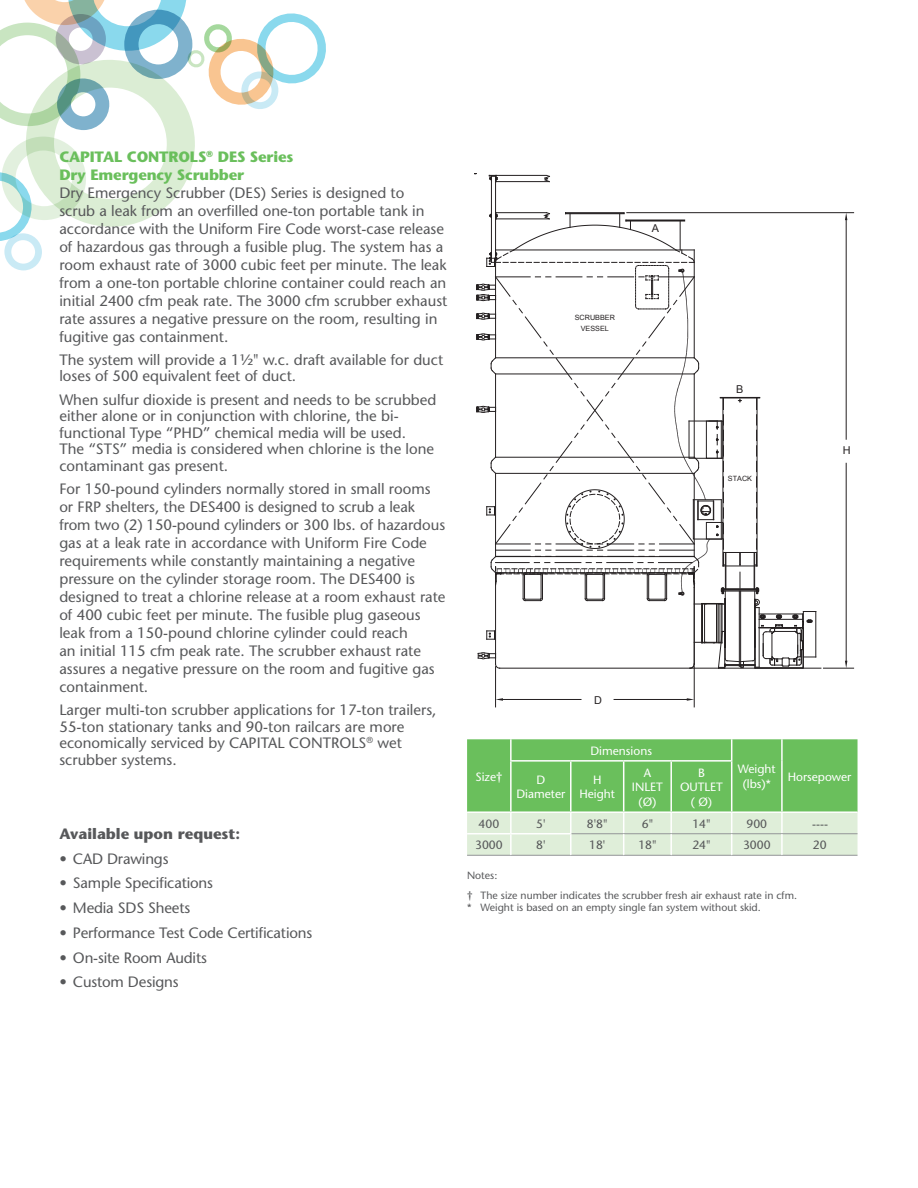
<style>
.page{position:relative;width:918px;height:1188px;background:#fff}
.page>*{position:absolute;margin:0;border:0;box-sizing:border-box;transform-origin:0 0}
.Body_Copy{font:15px/18px "Stone Sans";color:#57585a}
.Green_Body_Header{font:700 15px "Stone Sans";letter-spacing:-.01em;color:#6abf5c}
.Body_Copy-2{font:700 15px "Stone Sans";color:#57585a}
.table_header{font:12px/14.4px "Stone Sans";color:#fff;text-align:center}
.table_body{font:12px "Stone Sans";color:#57585a}
.t1{font:10.8px "Arial";color:#231f20}
.Footnotes{font:10.5px/12.6px "Stone Sans";color:#57585a}
.t2{font:7.2px/10.9px "Arial";color:#231f20;text-align:center}
</style>
<div class="page">
<svg style="left:0;top:0;width:326px;height:271px"></svg>
<hr style="left:467px;top:855px;width:44px;height:1px;background:#939598">
<hr style="left:511px;top:855px;width:60px;height:1px;background:#939598">
<hr style="left:571px;top:855px;width:53px;height:1px;background:#939598">
<hr style="left:624px;top:855px;width:47px;height:1px;background:#939598">
<hr style="left:671px;top:855px;width:61px;height:1px;background:#939598">
<hr style="left:732px;top:855px;width:50px;height:1px;background:#939598">
<hr style="left:782px;top:855px;width:76px;height:1px;background:#939598">
<svg style="left:467px;top:739px;width:391px;height:116px;background:#99d18e"></svg>
<hr style="left:781px;top:834px;width:2px;height:21px;background:#fff">
<hr style="left:491px;top:176px;width:1px;height:86px;background:#231f20">
<hr style="left:495px;top:176px;width:1px;height:86px;background:#231f20">
<svg style="left:489px;top:175px;width:61px;height:7px"></svg>
<hr style="left:690px;top:668px;width:131px;height:1px;background:#231f20">
<hr style="left:495px;top:667px;width:1px;height:40px;background:#231f20">
<hr style="left:694px;top:667px;width:1px;height:40px;background:#231f20">
<hr style="left:503px;top:699px;width:78px;height:1px;background:#231f20">
<hr style="left:614px;top:699px;width:73px;height:1px;background:#231f20">
<svg style="left:496px;top:698px;width:7px;height:3px"></svg>
<svg style="left:687px;top:698px;width:7px;height:3px"></svg>
<hr style="left:824px;top:668px;width:30px;height:1px;background:#231f20">
<hr style="left:627px;top:212px;width:227px;height:1px;background:#231f20">
<hr style="left:846px;top:463px;width:1px;height:198px;background:#231f20">
<hr style="left:846px;top:220px;width:1px;height:219px;background:#231f20">
<svg style="left:845px;top:661px;width:2px;height:7px"></svg>
<svg style="left:845px;top:213px;width:2px;height:7px"></svg>
<svg style="left:476px;top:212px;width:340px;height:457px"></svg>
<p class="Green_Body_Header" style="left:59px;top:147px;width:236px">CAPITAL CONTROLS<sup>®</sup> DES Series</p>
<p class="Green_Body_Header" style="left:59px;top:165px;width:186px">Dry Emergency Scrubber</p>
<p class="Body_Copy" style="left:59px;top:183px;width:389px">Dry Emergency Scrubber (DES) Series is designed to<br>scrub a leak from an overfilled one-ton portable tank in accordance with the Uniform Fire Code worst-case release of hazardous gas through a fusible plug. The system has a room exhaust rate of 3000 cubic feet per minute. The leak from a one-ton portable chlorine container could reach an initial 2400 cfm peak rate. The 3000 cfm scrubber exhaust rate assures a negative pressure on the room, resulting in fugitive gas containment.</p>
<p class="Body_Copy" style="left:59px;top:351px;width:385px;line-height:16.5px">The system will provide a 1½" w.c. draft available for duct loses of 500 equivalent feet of duct.</p>
<p class="Body_Copy" style="left:59px;top:391px;width:379px;line-height:16.5px">When sulfur dioxide is present and needs to be scrubbed either alone or in conjunction with chlorine, the bi&shy;functional Type “PHD” chemical media will be used.<br>The “STS” media is considered when chlorine is the lone contaminant gas present.</p>
<p class="Body_Copy" style="left:59px;top:479px;width:388px">For 150-pound cylinders normally stored in small rooms or FRP shelters, the DES400 is designed to scrub a leak from two (2) 150-pound cylinders or 300 lbs. of hazardous gas at a leak rate in accordance with Uniform Fire Code requirements while constantly maintaining a negative pressure on the cylinder storage room. The DES400 is designed to treat a chlorine release at a room exhaust rate of 400 cubic feet per minute. The fusible plug gaseous leak from a 150-pound chlorine cylinder could reach<br>an initial 115 cfm peak rate. The scrubber exhaust rate assures a negative pressure on the room and fugitive gas containment.</p>
<p class="Body_Copy" style="left:59px;top:701px;width:379px;line-height:16.5px">Larger multi-ton scrubber applications for 17-ton trailers, 55-ton stationary tanks and 90-ton railcars are more economically serviced by CAPITAL CONTROLS<sup>®</sup> wet scrubber systems.</p>
<p class="Body_Copy-2" style="left:59px;top:824px;width:182px">Available upon request:</p>
<p class="Body_Copy" style="left:59px;top:849px;width:111px">• CAD Drawings</p>
<p class="Body_Copy" style="left:59px;top:874px;width:155px">• Sample Specifications</p>
<p class="Body_Copy" style="left:59px;top:899px;width:132px">• Media SDS Sheets</p>
<p class="Body_Copy" style="left:59px;top:923px;width:254px">• Performance Test Code Certifications</p>
<p class="Body_Copy" style="left:59px;top:948px;width:149px">• On-site Room Audits</p>
<p class="Body_Copy" style="left:59px;top:973px;width:121px">• Custom Designs</p>
<p class="t2" style="left:575px;top:312px;width:42px">SCRUBBER<br>VESSEL</p>
<p class="t1" style="left:652px;top:222px;width:9px">A</p>
<p class="t1" style="left:736px;top:383px;width:9px">B</p>
<p class="t2" style="left:728px;top:473px;width:26px">STACK</p>
<p class="t1" style="left:843px;top:445px;width:9px">H</p>
<p class="t1" style="left:594px;top:694px;width:9px">D</p>
<p class="table_header" style="left:476px;top:769px;width:28px">Size†</p>
<p class="table_header" style="left:590px;top:743px;width:63px">Dimensions</p>
<p class="table_header" style="left:738px;top:762px;width:39px">Weight</p>
<p class="table_header" style="left:743px;top:776px;width:30px">(lbs)*</p>
<p class="table_header" style="left:644px;top:765px;width:9px">A</p>
<p class="table_header" style="left:632px;top:780px;width:32px">INLET (Ø)</p>
<p class="table_header" style="left:698px;top:765px;width:8px">B</p>
<p class="table_header" style="left:680px;top:780px;width:44px">OUTLET ( Ø)</p>
<p class="table_header" style="left:536px;top:773px;width:10px">D</p>
<p class="table_header" style="left:788px;top:769px;width:65px">Horsepower</p>
<p class="table_header" style="left:516px;top:787px;width:50px">Diameter</p>
<p class="table_header" style="left:593px;top:773px;width:10px">H</p>
<p class="table_header" style="left:579px;top:787px;width:37px">Height</p>
<p class="table_body" style="left:479px;top:816px;width:22px">400</p>
<p class="table_body" style="left:536px;top:816px;width:11px">5'</p>
<p class="table_body" style="left:587px;top:816px;width:22px">8'8"</p>
<p class="table_body" style="left:642px;top:816px;width:13px">6"</p>
<p class="table_body" style="left:692px;top:816px;width:20px">14"</p>
<p class="table_body" style="left:746px;top:816px;width:22px">900</p>
<p class="table_body" style="left:812px;top:816px;width:17px">----</p>
<p class="table_body" style="left:475px;top:838px;width:29px">3000</p>
<p class="table_body" style="left:536px;top:838px;width:11px">8'</p>
<p class="table_body" style="left:589px;top:838px;width:18px">18'</p>
<p class="table_body" style="left:638px;top:838px;width:20px">18"</p>
<p class="table_body" style="left:692px;top:838px;width:20px">24"</p>
<p class="table_body" style="left:743px;top:838px;width:29px">3000</p>
<p class="table_body" style="left:813px;top:838px;width:15px">20</p>
<p class="Footnotes" style="left:467px;top:869px;width:32px">Notes:</p>
<p class="Footnotes" style="left:467px;top:889px;width:332px">† The size number indicates the scrubber fresh air exhaust rate in cfm. * Weight is based on an empty single fan system without skid.</p>
</div>
